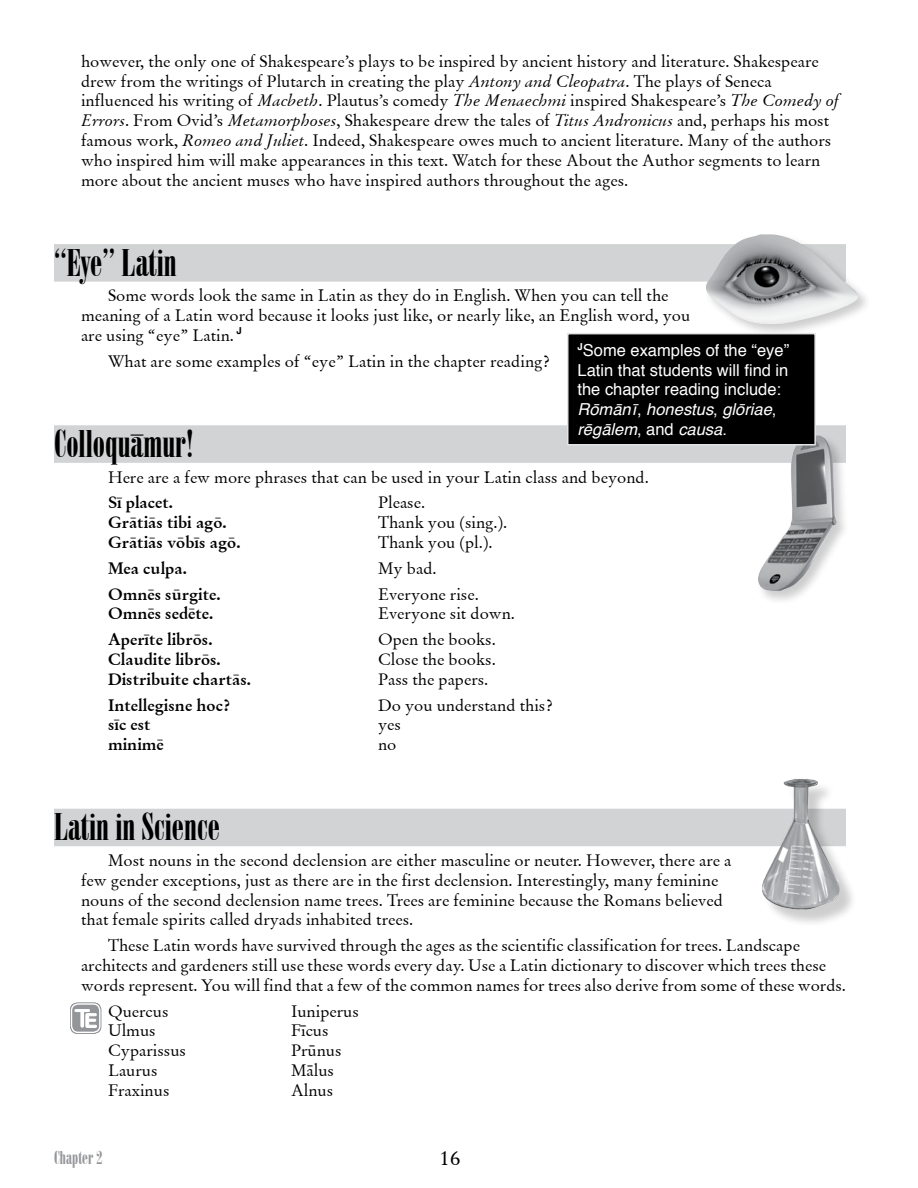
<style>
.page{position:relative;width:918px;height:1188px;background:#fff}
.page>*{position:absolute;margin:0;border:0;box-sizing:border-box;transform-origin:0 0}
.t1{font:37.5px "Onyx BT";color:#000}
.t2{font:21px "Garamond Latin";color:#000}
.t3{font:18px "Onyx BT";color:#939598}
.t4{font:16.5px/19.8px "Garamond Latin";color:#000}
.t5{font:700 16.5px "Garamond Latin";color:#000}
.t6{font:16.5px/19.8px "Helvetica";color:#fff}
.t7{font:700 9.6px "Helvetica";color:#000}
.s1{font-style:italic}
</style>
<div class="page">
<div style="left:54px;top:244px;width:792px;height:38px;background:#d1d3d4"></div>
<div style="left:54px;top:425px;width:792px;height:38px;background:#d1d3d4"></div>
<svg style="left:131px;top:435px;width:12px;height:1px"></svg>
<div style="left:54px;top:809px;width:792px;height:37px;background:#d1d3d4"></div>
<div style="left:704px;top:234px;width:168px;height:103px;background:#000;opacity:.2"></div>
<img style="left:703px;top:234px;width:157px;height:91px">
<div style="left:755px;top:434px;width:95px;height:172px;background:#000;opacity:.2"></div>
<img style="left:757px;top:436px;width:81px;height:155px">
<div style="left:764px;top:781px;width:95px;height:147px;background:#000;opacity:.2"></div>
<img style="left:758px;top:778px;width:86px;height:134px">
<div style="left:568px;top:334px;width:247px;height:111px;background:#000"></div>
<div style="left:567px;top:333px;width:249px;height:113px;border:2px solid #e2e3e4"></div>
<svg style="left:70px;top:1002px;width:31px;height:32px"></svg>
<svg style="left:70px;top:1003px;width:31px;height:31px"></svg>
<p class="t4" style="left:81px;top:51px;width:760px">however, the only one of Shakespeare’s plays to be inspired by ancient history and literature. Shakespeare drew from the writings of Plutarch in creating the play <span class="s1">Antony and Cleopatra</span>. The plays of Seneca influenced his writing of <span class="s1">Macbeth</span>. Plautus’s comedy <span class="s1">The Menaechmi</span> inspired Shakespeare’s <span class="s1">The Comedy of Errors</span>. From Ovid’s <span class="s1">Metamorphoses</span>, Shakespeare drew the tales of <span class="s1">Titus Andronicus</span> and, perhaps his most famous work, <span class="s1">Romeo and Juliet</span>. Indeed, Shakespeare owes much to ancient literature. Many of the authors who inspired him will make appearances in this text. Watch for these About the Author segments to learn more about the ancient muses who have inspired authors throughout the ages.</p>
<h1 class="t1" style="left:54px;top:241px;width:124px">“Eye” Latin</h1>
<p class="t4" style="left:81px;top:286px;width:611px;text-indent:27px">Some words look the same in Latin as they do in English. When you can tell the meaning of a Latin word because it looks just like, or nearly like, an English word, you are using “eye” Latin.</p>
<p class="t4" style="left:108px;top:351px;width:443px">What are some examples of “eye” Latin in the chapter reading?</p>
<p class="t7" style="left:236px;top:323px;width:7px">J</p>
<p class="t6" style="left:578px;top:341px;width:213px"><sup>J</sup>Some examples of the “eye”<br>Latin that students will find in the chapter reading include:<br><span class="s1">Rōmānī</span>, <span class="s1">honestus</span>, <span class="s1">glōriae</span>, <span class="s1">rēgālem</span>, and <span class="s1">causa</span>.</p>
<h1 class="t1" style="left:54px;top:422px;width:142px">Colloquamur!</h1>
<p class="t4" style="left:108px;top:467px;width:542px">Here are a few more phrases that can be used in your Latin class and beyond.</p>
<p class="t5" style="left:108px;top:493px;width:67px">Sï placet.</p>
<p class="t4" style="left:378px;top:493px;width:49px">Please.</p>
<p class="t5" style="left:108px;top:513px;width:120px">Grätiäs tibi agö.</p>
<p class="t4" style="left:378px;top:513px;width:131px">Thank you (sing.).</p>
<p class="t5" style="left:108px;top:532px;width:134px">Grätiäs vöbïs agö.</p>
<p class="t4" style="left:378px;top:533px;width:116px">Thank you (pl.).</p>
<p class="t5" style="left:108px;top:558px;width:80px">Mea culpa.</p>
<p class="t4" style="left:378px;top:558px;width:60px">My bad.</p>
<p class="t5" style="left:108px;top:584px;width:114px">Omnës sürgite.</p>
<p class="t4" style="left:378px;top:584px;width:102px">Everyone rise.</p>
<p class="t5" style="left:108px;top:604px;width:107px">Omnës sedëte.</p>
<p class="t4" style="left:378px;top:604px;width:139px">Everyone sit down.</p>
<p class="t5" style="left:108px;top:630px;width:106px">Aperïte librös.</p>
<p class="t4" style="left:378px;top:630px;width:119px">Open the books.</p>
<p class="t5" style="left:108px;top:649px;width:114px">Claudite librös.</p>
<p class="t4" style="left:378px;top:650px;width:119px">Close the books.</p>
<p class="t5" style="left:108px;top:669px;width:144px">Distribuite chartäs.</p>
<p class="t4" style="left:378px;top:669px;width:112px">Pass the papers.</p>
<p class="t5" style="left:108px;top:695px;width:124px">Intellegisne hoc?</p>
<p class="t4" style="left:378px;top:695px;width:176px">Do you understand this?</p>
<p class="t5" style="left:108px;top:715px;width:44px">sïc est</p>
<p class="t4" style="left:378px;top:715px;width:24px">yes</p>
<p class="t5" style="left:108px;top:735px;width:57px">minimë</p>
<p class="t4" style="left:378px;top:735px;width:20px">no</p>
<h1 class="t1" style="left:54px;top:806px;width:168px">Latin in Science</h1>
<p class="t4" style="left:81px;top:851px;width:652px;text-indent:27px">Most nouns in the second declension are either masculine or neuter. However, there are a few gender exceptions, just as there are in the first declension. Interestingly, many feminine nouns of the second declension name trees. Trees are feminine because the Romans believed that female spirits called dryads inhabited trees.</p>
<p class="t4" style="left:81px;top:936px;width:767px;text-indent:27px">These Latin words have survived through the ages as the scientific classification for trees. Landscape architects and gardeners still use these words every day. Use a Latin dictionary to discover which trees these words represent. You will find that a few of the common names for trees also derive from some of these words.</p>
<p class="t4" style="left:108px;top:1001px;width:62px">Quercus</p>
<p class="t4" style="left:291px;top:1001px;width:69px">Iuniperus</p>
<p class="t4" style="left:108px;top:1021px;width:49px">Ulmus</p>
<p class="t4" style="left:291px;top:1021px;width:39px">Fïcus</p>
<p class="t4" style="left:108px;top:1041px;width:79px">Cyparissus</p>
<p class="t4" style="left:291px;top:1041px;width:52px">Prünus</p>
<p class="t4" style="left:108px;top:1061px;width:51px">Laurus</p>
<p class="t4" style="left:291px;top:1061px;width:45px">Mälus</p>
<p class="t4" style="left:108px;top:1080px;width:63px">Fraxinus</p>
<p class="t4" style="left:291px;top:1080px;width:44px">Alnus</p>
<p class="t3" style="left:54px;top:1147px;width:50px">Chapter 2</p>
<p class="t2" style="left:440px;top:1145px;width:22px">16</p>
</div>
